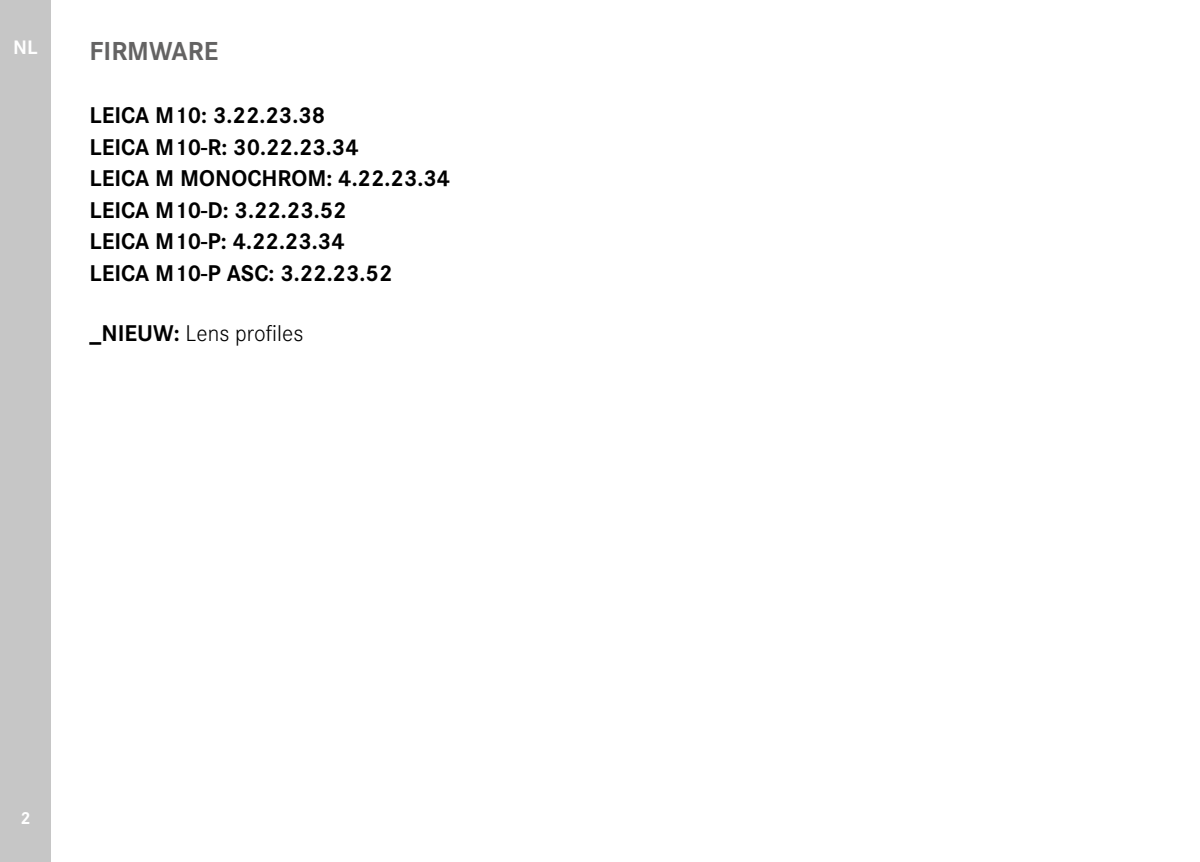
<style>
.page{position:relative;width:1200px;height:862px;background:#fff}
.page>*{position:absolute;margin:0;border:0;box-sizing:border-box;transform-origin:0 0}
.Heading____Chapter{font:700 27px "Corporate S";color:#646363}
.Heading____Heading_0{font:700 23.62px/31.5px "Corporate S";color:#000}
.Heading____Heading_0-2{font:300 23.62px "Corporate S";color:#000}
.t1{font:700 20.25px "Corporate S";color:#fff}
.t2{font:700 18px "Corporate S";color:#fff}
.s1{font-weight:700}
</style>
<div class="page">
<div style="left:0;top:0;width:51px;height:861px;background:#c6c6c6"></div>
<p class="t1" style="left:13px;top:32px;width:26px">NL</p>
<p class="Heading____Chapter" style="left:90px;top:29px;width:130px">FIRMWARE</p>
<p class="Heading____Heading_0" style="left:90px;top:98px;width:362px">LEICA M10: 3.22.23.38<br>LEICA M10-R: 30.22.23.34<br>LEICA M MONOCHROM: 4.22.23.34<br>LEICA M10-D: 3.22.23.52<br>LEICA M10-P: 4.22.23.34<br>LEICA M10-P ASC: 3.22.23.52</p>
<p class="Heading____Heading_0-2" style="left:90px;top:316px;width:215px"><span class="s1">_NIEUW:</span> Lens profiles</p>
<p class="t2" style="left:20px;top:802px;width:12px">2</p>
</div>
